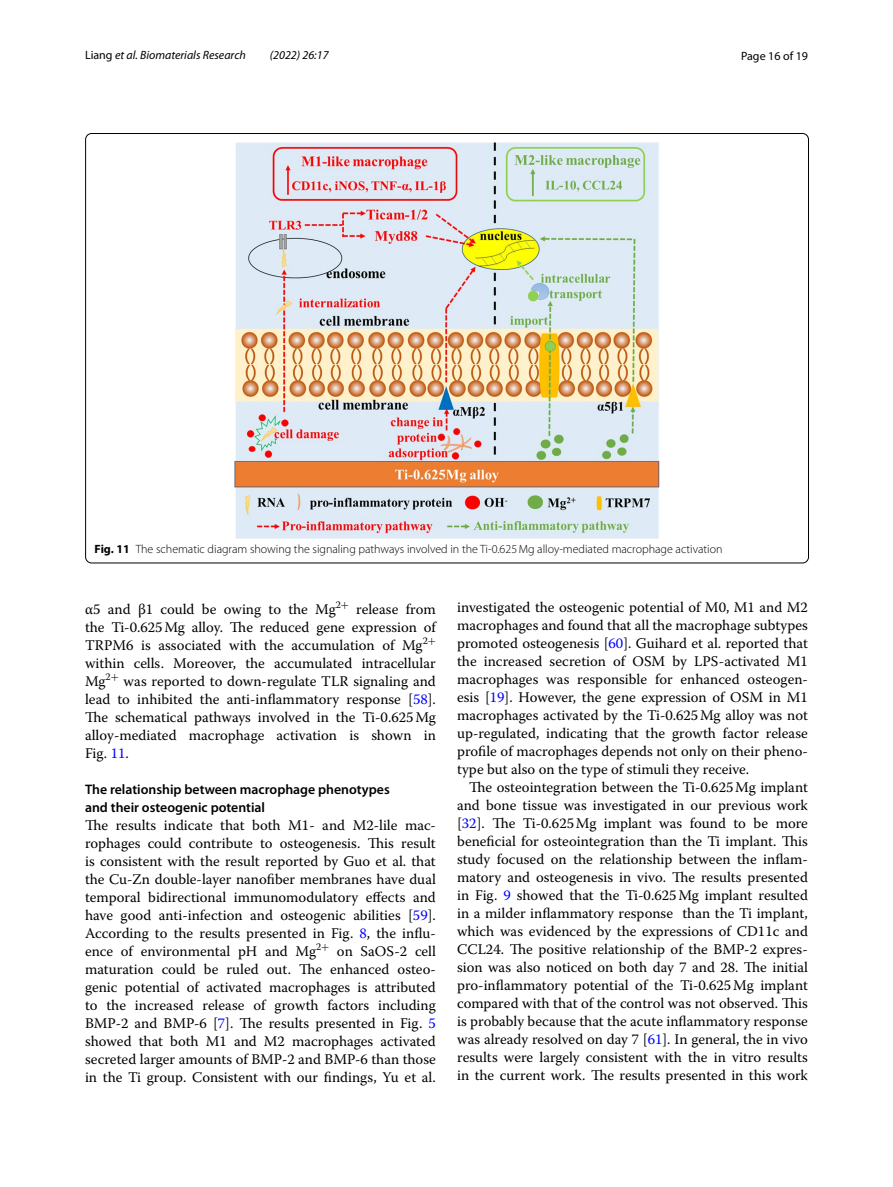
<style>
.page{position:relative;width:893px;height:1187px;background:#fff}
.page>*{position:absolute;margin:0;border:0;box-sizing:border-box;transform-origin:0 0}
.t1{font:14.7px/18px "Warnock Pro";color:#000;text-align:justify}
.t2{font:600 13.8px/18px "Myriad Pro";color:#000}
.t3{font:300 12px "Myriad Pro";color:#000}
.t4{font:italic 12px "Myriad Pro";color:#000}
.t5{font:12px "Myriad Pro";color:#000}
.s1{font-style:normal}
.s2{font-weight:700}
.s3{color:#00f}
</style>
<div class="page">
<img style="left:234px;top:142px;width:426px;height:396px">
<p class="t4" style="left:85px;top:48px;width:162px"><span class="s1">Liang</span> et al. Biomaterials Research</p>
<p class="t4" style="left:270px;top:48px;width:60px">(2022) 26:17</p>
<p class="t5" style="left:741px;top:48px;width:68px">Page 16 of 19</p>
<p class="t3" style="left:95px;top:542px;width:629px"><span class="s2">Fig. 11</span> The schematic diagram showing the signaling pathways involved in the Ti-0.625Mg alloy-mediated macrophage activation</p>
<p class="t1" style="left:85px;top:600px;width:352px">α5 and β1 could be owing to the Mg<sup>2</sup><sup>+</sup> release from the Ti-0.625Mg alloy. The reduced gene expression of TRPM6 is associated with the accumulation of Mg<sup>2</sup><sup>+ </sup>within cells. Moreover, the accumulated intracellular Mg<sup>2</sup><sup>+</sup> was reported to down-regulate TLR signaling and lead to inhibited the anti-inflammatory response [<span class="s3">58</span>].<br>The schematical pathways involved in the Ti-0.625Mg alloy-mediated macrophage activation is shown in Fig. <span class="s3">11</span>.</p>
<p class="t2" style="left:85px;top:780px;width:306px">The relationship between macrophage phenotypes and their osteogenic potential</p>
<p class="t1" style="left:85px;top:816px;width:352px">The results indicate that both M1- and M2-lile mac&shy;rophages could contribute to osteogenesis. This result is consistent with the result reported by Guo et al. that the Cu-Zn double-layer nanofiber membranes have dual temporal bidirectional immunomodulatory effects and have good anti-infection and osteogenic abilities [<span class="s3">59</span>].<br>According to the results presented in Fig. <span class="s3">8</span>, the influ&shy;ence of environmental pH and Mg<sup>2</sup><sup>+</sup> on SaOS-2 cell maturation could be ruled out. The enhanced osteo&shy;genic potential of activated macrophages is attributed to the increased release of growth factors including BMP-2 and BMP-6 [<span class="s3">7</span>]. The results presented in Fig. <span class="s3">5 </span>showed that both M1 and M2 macrophages activated secreted larger amounts of BMP-2 and BMP-6 than those in the Ti group. Consistent with our findings, Yu et al.</p>
<p class="t1" style="left:457px;top:598px;width:352px">investigated the osteogenic potential of M0, M1 and M2 macrophages and found that all the macrophage subtypes promoted osteogenesis [<span class="s3">60</span>]. Guihard et al. reported that the increased secretion of OSM by LPS-activated M1 macrophages was responsible for enhanced osteogen&shy;esis [<span class="s3">19</span>]. However, the gene expression of OSM in M1 macrophages activated by the Ti-0.625Mg alloy was not up-regulated, indicating that the growth factor release profile of macrophages depends not only on their pheno&shy;type but also on the type of stimuli they receive.</p>
<p class="t1" style="left:457px;top:778px;width:352px;text-indent:12px">The osteointegration between the Ti-0.625Mg implant and bone tissue was investigated in our previous work [<span class="s3">32</span>]. The Ti-0.625Mg implant was found to be more beneficial for osteointegration than the Ti implant. This study focused on the relationship between the inflam&shy;matory and osteogenesis in vivo. The results presented in Fig. <span class="s3">9</span> showed that the Ti-0.625Mg implant resulted in a milder inflammatory response than the Ti implant, which was evidenced by the expressions of CD11c and CCL24. The positive relationship of the BMP-2 expres&shy;sion was also noticed on both day 7 and 28. The initial pro-inflammatory potential of the Ti-0.625Mg implant compared with that of the control was not observed. This is probably because that the acute inflammatory response was already resolved on day 7 [<span class="s3">61</span>]. In general, the in vivo results were largely consistent with the in vitro results in the current work. The results presented in this work</p>
</div>
